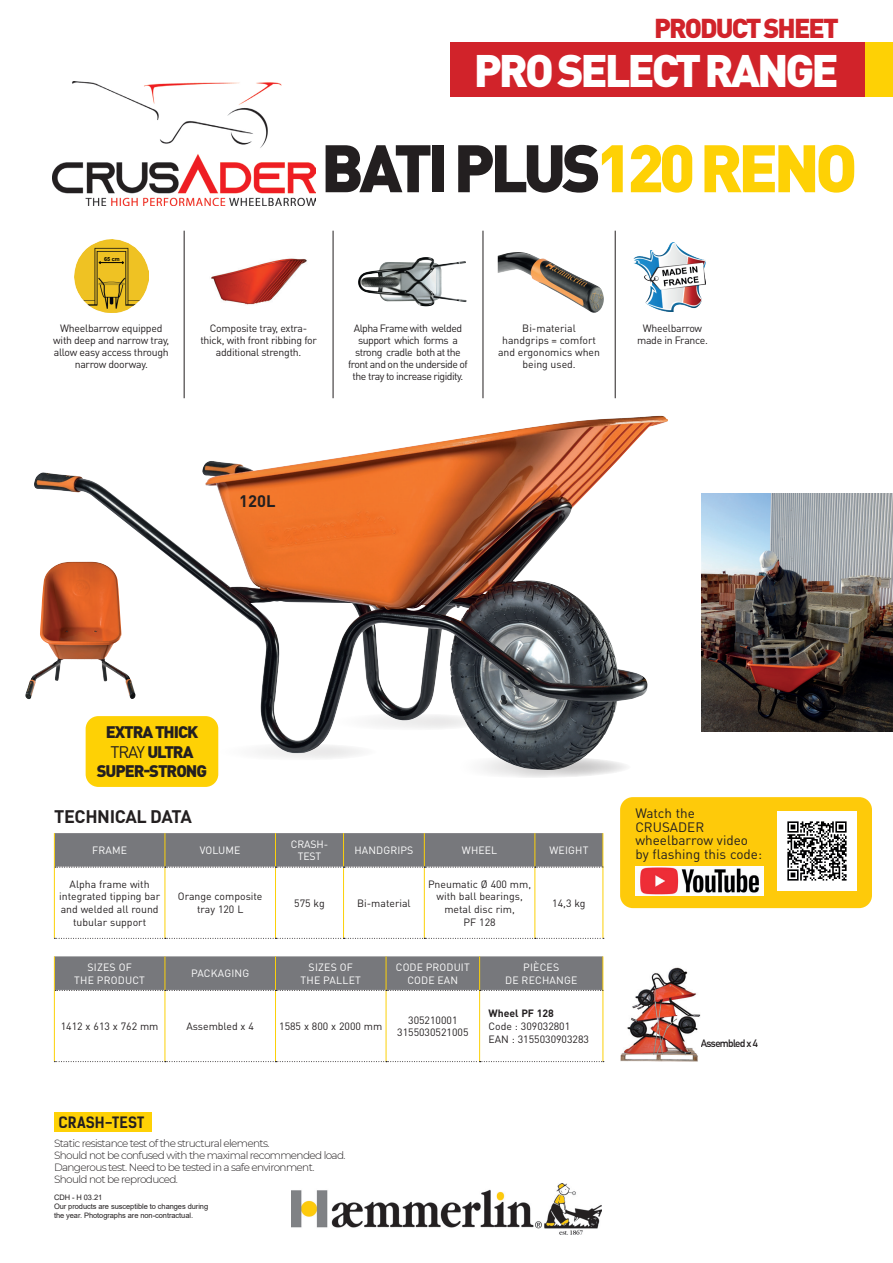
<style>
.page{position:relative;width:893px;height:1263px;background:#fff}
.page>*{position:absolute;margin:0;border:0;box-sizing:border-box;transform-origin:0 0}
.t1{font:900 66px "DIN Pro";letter-spacing:-.07em;color:#231f20}
.t2{font:900 45px "DIN Pro";letter-spacing:-.07em;color:#fff}
.t3{font:900 27px "DIN Pro";letter-spacing:-.07em;color:#d1232a}
.t4{font:700 18px "DIN Pro";letter-spacing:-.02em;color:#231f20}
.t5{font:900 16.5px/19.5px "DIN Pro";letter-spacing:-.065em;color:#231f20;text-align:center}
.t6{font:700 16.5px "DIN Pro";color:#231f20}
.t7{font:700 15px "Kelson Sans";letter-spacing:.015em;color:#231f20}
.t8{font:13.5px/13.5px "DIN Pro";color:#231f20}
.t9{font:10.5px/12px "DIN Pro";letter-spacing:-.01em;color:#231f20;text-align:center}
.t10{font:300 10.5px/12px "Montserrat";letter-spacing:-.06em;color:#231f20}
.t11{font:10.5px/12px "DIN Pro";letter-spacing:-.05em;color:#231f20;text-align:center}
.t12{font:10.5px/12.6px "DIN Pro";letter-spacing:.01em;color:#fff;text-align:center}
.t13{font:700 10.5px "DIN Alternate";letter-spacing:-.06em;color:#231f20}
.t14{font:10.5px/12.6px "DIN Pro";letter-spacing:-.01em;color:#fff;text-align:center}
.t15{font:700 10.5px "DIN Pro";color:#231f20}
.t16{font:7.5px/9px "Arial";letter-spacing:-.01em;color:#231f20}
.t17{font:700 5.55px "Arial";color:#000001}
.s1{color:#fed105}
.s2{font-weight:400}
</style>
<div class="page">
<img style="left:34px;top:416px;width:613px;height:346px">
<svg style="left:434px;top:756px;width:197px;height:22px"></svg>
<svg style="left:212px;top:743px;width:166px;height:18px;fill:#f4f4f4"></svg>
<svg style="left:325px;top:713px;width:166px;height:18px;fill:#f2f2f2"></svg>
<img style="left:701px;top:493px;width:192px;height:238px">
<img style="left:53px;top:81px;width:262px;height:125px">
<div style="left:451px;top:43px;width:442px;height:54px;background:#d1232a"></div>
<div style="left:865px;top:43px;width:28px;height:54px;background:#fed105"></div>
<hr style="left:333px;top:231px;width:1px;height:167px;background:#231f20">
<hr style="left:483px;top:231px;width:1px;height:167px;background:#231f20">
<hr style="left:615px;top:231px;width:1px;height:167px;background:#231f20">
<img style="left:498px;top:252px;width:106px;height:61px">
<img style="left:211px;top:258px;width:96px;height:47px">
<img style="left:75px;top:239px;width:73px;height:74px">
<svg style="left:99px;top:261px;width:25px;height:3px"></svg>
<hr style="left:184px;top:231px;width:1px;height:167px;background:#231f20">
<img style="left:358px;top:257px;width:109px;height:49px">
<img style="left:633px;top:242px;width:72px;height:70px">
<img style="left:292px;top:1183px;width:309px;height:52px">
<img style="left:620px;top:967px;width:80px;height:95px">
<img style="left:25px;top:562px;width:110px;height:137px">
<div style="left:86px;top:716px;width:132px;height:71px;background:#fed105;border-radius:13px"></div>
<div style="left:54px;top:1113px;width:98px;height:19px;background:#fed105"></div>
<div style="left:620px;top:797px;width:252px;height:111px;background:#feca0a;border-radius:13px"></div>
<img style="left:777px;top:811px;width:79px;height:80px">
<img style="left:635px;top:867px;width:129px;height:28px">
<hr style="left:603px;top:833px;width:1px;height:34px;background:#fcd109">
<hr style="left:54px;top:867px;width:1px;height:71px;background:#fcd109">
<hr style="left:165px;top:867px;width:1px;height:71px;background:#fcd109">
<hr style="left:275px;top:867px;width:1px;height:71px;background:#fcd109">
<hr style="left:343px;top:867px;width:1px;height:71px;background:#fcd109">
<hr style="left:424px;top:867px;width:1px;height:71px;background:#fcd109">
<hr style="left:534px;top:867px;width:1px;height:71px;background:#fcd109">
<svg style="left:54px;top:833px;width:549px;height:35px;background:#7c7c7e"></svg>
<hr style="left:603px;top:867px;width:1px;height:71px;background:#fcd109">
<svg style="left:54px;top:938px;width:550px;height:1px"></svg>
<hr style="left:603px;top:956px;width:1px;height:34px;background:#fcd109">
<hr style="left:165px;top:991px;width:1px;height:70px;background:#fcd109">
<hr style="left:54px;top:990px;width:1px;height:71px;background:#fcd109">
<hr style="left:275px;top:991px;width:1px;height:70px;background:#fcd109">
<hr style="left:386px;top:991px;width:1px;height:70px;background:#fcd109">
<hr style="left:479px;top:991px;width:1px;height:70px;background:#fcd109">
<hr style="left:603px;top:990px;width:1px;height:71px;background:#fcd109">
<svg style="left:54px;top:956px;width:549px;height:35px;background:#7b7c7e"></svg>
<svg style="left:54px;top:1061px;width:550px;height:1px"></svg>
<h3 class="t3" style="left:654px;top:10px;width:186px">PRODUCT SHEET</h3>
<h2 class="t2" style="left:474px;top:40px;width:366px">PRO SELECT RANGE</h2>
<p class="t17" style="left:104px;top:255px;width:17px">65 cm</p>
<p class="t9" style="left:53px;top:322px;width:118px">Wheelbarrow equipped with deep and narrow tray, allow easy access through narrow doorway.</p>
<h1 class="t1" style="left:321px;top:124px;width:538px">BATI PLUS<span class="s1">120 RENO</span></h1>
<p class="t9" style="left:200px;top:322px;width:118px">Composite tray, extra&shy;thick, with front ribbing for additional strength.</p>
<p class="t9" style="left:498px;top:322px;width:103px">Bi-material handgrips = comfort and ergonomics when being used.</p>
<p class="t11" style="left:348px;top:322px;width:121px">Alpha Frame with welded support which forms a strong cradle both at the front and on the underside of the tray to increase rigidity.</p>
<p class="t9" style="left:637px;top:322px;width:73px">Wheelbarrow made in France.</p>
<h3 class="t6" style="left:239px;top:490px;width:38px">120L</h3>
<h3 class="t5" style="left:97px;top:722px;width:112px">EXTRA THICK<br><span class="s2">TRAY</span> ULTRA<br>SUPER-STRONG</h3>
<h3 class="t4" style="left:54px;top:804px;width:139px">TECHNICAL DATA</h3>
<p class="t12" style="left:92px;top:844px;width:36px">FRAME</p>
<p class="t12" style="left:200px;top:844px;width:42px">VOLUME</p>
<p class="t14" style="left:291px;top:837px;width:39px">CRASH-<br>TEST</p>
<p class="t12" style="left:355px;top:844px;width:60px">HANDGRIPS</p>
<p class="t12" style="left:462px;top:844px;width:37px">WHEEL</p>
<p class="t12" style="left:549px;top:844px;width:41px">WEIGHT</p>
<p class="t9" style="left:59px;top:877px;width:103px;line-height:12.6px">Alpha frame with integrated tipping bar and welded all round tubular support</p>
<p class="t9" style="left:428px;top:877px;width:105px;line-height:12.6px">Pneumatic Ø 400 mm, with ball bearings, metal disc rim,<br>PF 128</p>
<p class="t9" style="left:178px;top:890px;width:86px;line-height:12.6px">Orange composite tray 120 L</p>
<p class="t9" style="left:294px;top:896px;width:32px">575 kg</p>
<p class="t9" style="left:357px;top:896px;width:55px">Bi-material</p>
<p class="t9" style="left:552px;top:896px;width:35px">14,3 kg</p>
<p class="t12" style="left:74px;top:960px;width:72px">SIZES OF<br>THE PRODUCT</p>
<p class="t12" style="left:191px;top:967px;width:60px">PACKAGING</p>
<p class="t12" style="left:301px;top:960px;width:62px">SIZES OF<br>THE PALLET</p>
<p class="t12" style="left:396px;top:960px;width:75px">CODE PRODUIT<br>CODE EAN</p>
<p class="t12" style="left:505px;top:960px;width:74px">PIÈCES<br>DE RECHANGE</p>
<p class="t9" style="left:61px;top:1020px;width:99px">1412 x 613 x 762 mm</p>
<p class="t9" style="left:186px;top:1020px;width:69px">Assembled x 4</p>
<p class="t9" style="left:279px;top:1020px;width:105px">1585 x 800 x 2000 mm</p>
<p class="t9" style="left:397px;top:1013px;width:73px;line-height:12.6px">305210001<br>3155030521005</p>
<p class="t15" style="left:488px;top:1006px;width:67px">Wheel PF 128</p>
<p class="t9" style="left:488px;top:1019px;width:102px;line-height:12.6px;text-align:left">Code : 309032801<br>EAN : 3155030903283</p>
<h3 class="t7" style="left:58px;top:1113px;width:88px">CRASH-TEST</h3>
<p class="t10" style="left:54px;top:1137px;width:293px">Static resistance test of the structural elements.<br>Should not be confused with the maximal recommended load.<br>Dangerous test. Need to be tested in a safe environment.<br>Should not be reproduced.</p>
<p class="t16" style="left:54px;top:1193px;width:156px">CDH - H 03.21<br>Our products are susceptible to changes during the year. Photographs are non-contractual.</p>
<p class="t8" style="left:635px;top:806px;width:128px">Watch the<br>CRUSADER wheelbarrow video by flashing this code:</p>
<p class="t13" style="left:701px;top:1035px;width:59px">Assembled x 4</p>
</div>
